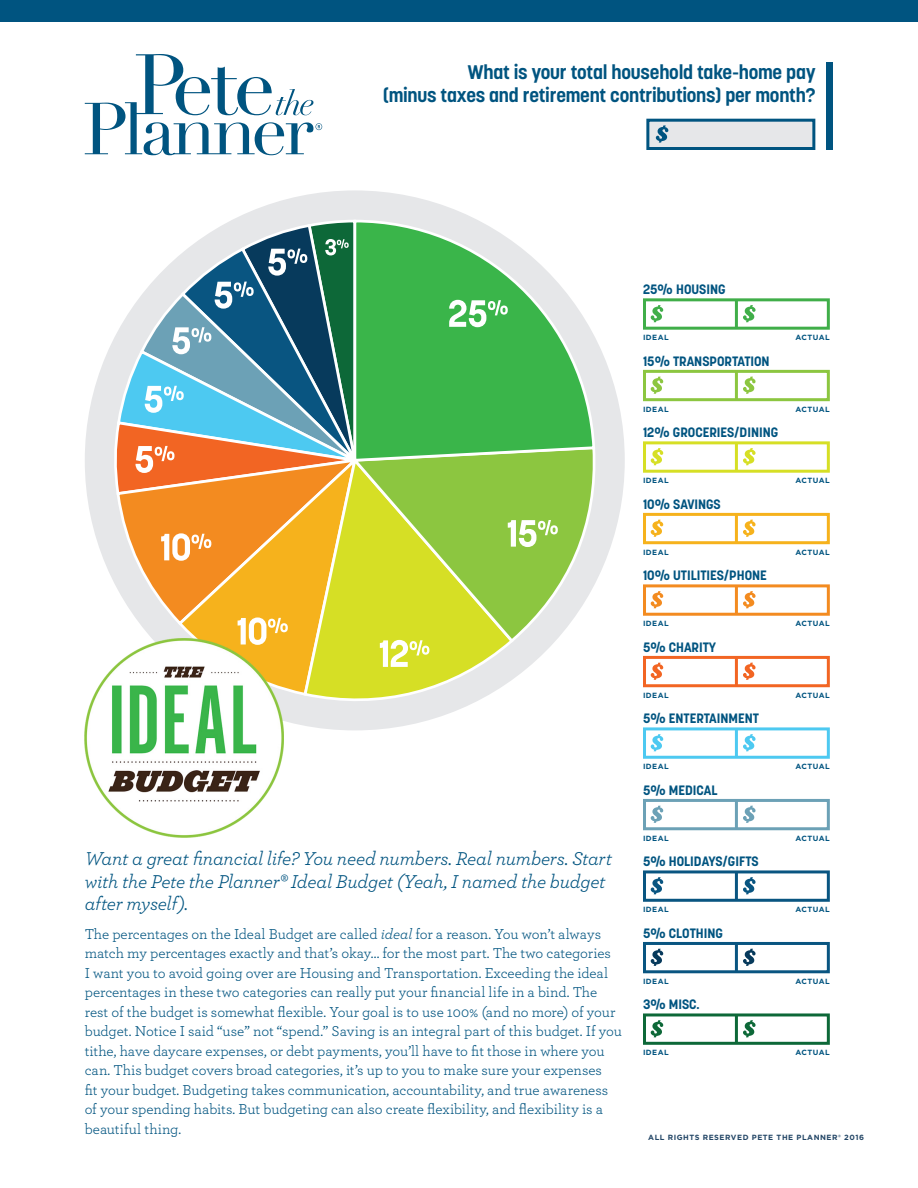
<style>
.page{position:relative;width:918px;height:1188px;background:#fff}
.page>*{position:absolute;margin:0;border:0;box-sizing:border-box;transform-origin:0 0}
.t1{font:italic 19.5px/22.5px "Archer";letter-spacing:-.015em;color:#005480}
.t2{font:700 19.5px/22.5px "Korolev";letter-spacing:-.01em;color:#005480;text-align:right}
.t3{font:15px/19.5px "Archer";letter-spacing:-.005em;color:#005480}
.t4{font:700 13.5px "Korolev";color:#005480}
.t5{font:700 7.5px "Gotham";letter-spacing:.06em;color:#005480}
.t6{font:700 7.5px "Gotham";letter-spacing:.07em;color:#234666}
.s1{font-style:italic}
</style>
<div class="page">
<div style="left:0;top:0;width:918px;height:22px;background:#005480"></div>
<div style="left:643px;top:298px;width:187px;height:32px;border:3px solid #40ae49"></div>
<hr style="left:735px;top:299px;width:3px;height:30px;background:#40ae49">
<svg style="left:651px;top:305px;width:12px;height:17px"></svg>
<svg style="left:743px;top:305px;width:13px;height:17px"></svg>
<div style="left:643px;top:656px;width:187px;height:31px;border:3px solid #f26523"></div>
<hr style="left:735px;top:657px;width:3px;height:29px;background:#f26523">
<svg style="left:651px;top:663px;width:12px;height:17px"></svg>
<svg style="left:743px;top:663px;width:13px;height:17px"></svg>
<div style="left:643px;top:441px;width:187px;height:32px;border:3px solid #d6df25"></div>
<hr style="left:735px;top:442px;width:3px;height:30px;background:#d6df25">
<svg style="left:651px;top:448px;width:12px;height:17px"></svg>
<svg style="left:743px;top:448px;width:13px;height:17px"></svg>
<div style="left:643px;top:799px;width:187px;height:31px;border:3px solid #6ca1b6"></div>
<hr style="left:735px;top:800px;width:3px;height:29px;background:#6ca1b6">
<svg style="left:651px;top:806px;width:12px;height:17px"></svg>
<svg style="left:743px;top:806px;width:13px;height:17px"></svg>
<div style="left:643px;top:370px;width:187px;height:31px;border:3px solid #8cc640"></div>
<hr style="left:735px;top:371px;width:3px;height:29px;background:#8cc640">
<svg style="left:651px;top:377px;width:12px;height:17px"></svg>
<svg style="left:743px;top:377px;width:13px;height:17px"></svg>
<div style="left:643px;top:727px;width:187px;height:32px;border:3px solid #4dc9f1"></div>
<hr style="left:735px;top:728px;width:3px;height:30px;background:#4dc9f1">
<svg style="left:651px;top:734px;width:12px;height:17px"></svg>
<svg style="left:743px;top:734px;width:13px;height:17px"></svg>
<div style="left:643px;top:513px;width:187px;height:31px;border:3px solid #f6b21c"></div>
<hr style="left:735px;top:514px;width:3px;height:29px;background:#f6b21c">
<svg style="left:651px;top:520px;width:12px;height:17px"></svg>
<svg style="left:743px;top:520px;width:13px;height:17px"></svg>
<div style="left:643px;top:870px;width:187px;height:32px;border:3px solid #095581"></div>
<hr style="left:735px;top:871px;width:3px;height:30px;background:#095581">
<svg style="left:651px;top:877px;width:12px;height:17px"></svg>
<svg style="left:743px;top:877px;width:13px;height:17px"></svg>
<div style="left:643px;top:942px;width:187px;height:31px;border:3px solid #095581"></div>
<hr style="left:735px;top:943px;width:3px;height:29px;background:#095581">
<svg style="left:651px;top:949px;width:12px;height:17px"></svg>
<svg style="left:743px;top:949px;width:13px;height:17px"></svg>
<div style="left:643px;top:584px;width:187px;height:32px;border:3px solid #f38b20"></div>
<hr style="left:735px;top:585px;width:3px;height:30px;background:#f38b20">
<svg style="left:651px;top:591px;width:12px;height:17px"></svg>
<svg style="left:743px;top:591px;width:13px;height:17px"></svg>
<div style="left:643px;top:1013px;width:187px;height:32px;border:3px solid #0d6838"></div>
<hr style="left:735px;top:1014px;width:3px;height:30px;background:#0d6838">
<svg style="left:651px;top:1020px;width:12px;height:17px"></svg>
<svg style="left:743px;top:1020px;width:13px;height:17px"></svg>
<div style="left:826px;top:62px;width:7px;height:88px;background:#005480"></div>
<div style="left:646px;top:119px;width:169px;height:31px;background:#e6e7e9;border:3px solid #005480"></div>
<svg style="left:656px;top:125px;width:12px;height:18px"></svg>
<div style="left:85px;top:190px;width:540px;height:540px;background:#e6e7e9;border-radius:50%"></div>
<svg style="left:302px;top:645px;width:211px;height:65px"></svg>
<svg style="left:358px;top:463px;width:237px;height:182px;background:#b2d450"></svg>
<svg style="left:358px;top:218px;width:239px;height:245px"></svg>
<svg style="left:449px;top:300px;width:59px;height:27px;background:#8ed497"></svg>
<svg style="left:508px;top:520px;width:50px;height:27px"></svg>
<svg style="left:380px;top:640px;width:49px;height:27px"></svg>
<svg style="left:114px;top:218px;width:244px;height:476px"></svg>
<svg style="left:85px;top:54px;width:237px;height:101px"></svg>
<img style="left:85px;top:639px;width:199px;height:199px">
<p class="t2" style="left:383px;top:61px;width:434px">What is your total household take-home pay<br>(minus taxes and retirement contributions) per month?</p>
<p class="t4" style="left:643px;top:281px;width:84px">25% HOUSING</p>
<p class="t5" style="left:643px;top:332px;width:27px">IDEAL</p>
<p class="t5" style="left:796px;top:332px;width:36px">ACTUAL</p>
<p class="t4" style="left:643px;top:352px;width:128px">15% TRANSPORTATION</p>
<p class="t5" style="left:643px;top:404px;width:27px">IDEAL</p>
<p class="t5" style="left:796px;top:404px;width:36px">ACTUAL</p>
<p class="t4" style="left:643px;top:424px;width:137px">12% GROCERIES/DINING</p>
<p class="t5" style="left:643px;top:475px;width:27px">IDEAL</p>
<p class="t5" style="left:796px;top:475px;width:36px">ACTUAL</p>
<p class="t4" style="left:643px;top:495px;width:79px">10% SAVINGS</p>
<p class="t5" style="left:643px;top:547px;width:27px">IDEAL</p>
<p class="t5" style="left:796px;top:547px;width:36px">ACTUAL</p>
<p class="t4" style="left:643px;top:567px;width:125px">10% UTILITIES/PHONE</p>
<p class="t5" style="left:643px;top:618px;width:27px">IDEAL</p>
<p class="t5" style="left:796px;top:618px;width:36px">ACTUAL</p>
<p class="t4" style="left:643px;top:638px;width:75px">5% CHARITY</p>
<p class="t5" style="left:643px;top:690px;width:27px">IDEAL</p>
<p class="t5" style="left:796px;top:690px;width:36px">ACTUAL</p>
<p class="t4" style="left:643px;top:710px;width:117px">5% ENTERTAINMENT</p>
<p class="t5" style="left:643px;top:762px;width:27px">IDEAL</p>
<p class="t5" style="left:796px;top:762px;width:36px">ACTUAL</p>
<p class="t4" style="left:643px;top:782px;width:76px">5% MEDICAL</p>
<p class="t1" style="left:85px;top:846px;width:529px">Want a great financial life? You need numbers. Real numbers. Start with the Pete the Planner® Ideal Budget (Yeah, I named the budget after myself).</p>
<p class="t3" style="left:85px;top:924px;width:539px">The percentages on the Ideal Budget are called <span class="s1">ideal</span> for a reason. You won’t always match my percentages exactly and that’s okay... for the most part. The two categories<br>I want you to avoid going over are Housing and Transportation. Exceeding the ideal percentages in these two categories can really put your financial life in a bind. The rest of the budget is somewhat flexible. Your goal is to use 100% (and no more) of your budget. Notice I said “use” not “spend.” Saving is an integral part of this budget. If you tithe, have daycare expenses, or debt payments, you’ll have to fit those in where you can. This budget covers broad categories, it’s up to you to make sure your expenses<br>fit your budget. Budgeting takes communication, accountability, and true awareness of your spending habits. But budgeting can also create flexibility, and flexibility is a beautiful thing.</p>
<p class="t5" style="left:643px;top:833px;width:27px">IDEAL</p>
<p class="t5" style="left:796px;top:833px;width:36px">ACTUAL</p>
<p class="t4" style="left:643px;top:853px;width:117px">5% HOLIDAYS/GIFTS</p>
<p class="t5" style="left:643px;top:905px;width:27px">IDEAL</p>
<p class="t5" style="left:796px;top:905px;width:36px">ACTUAL</p>
<p class="t4" style="left:643px;top:925px;width:81px">5% CLOTHING</p>
<p class="t5" style="left:643px;top:976px;width:27px">IDEAL</p>
<p class="t5" style="left:796px;top:976px;width:36px">ACTUAL</p>
<p class="t4" style="left:643px;top:996px;width:58px">3% MISC.</p>
<p class="t5" style="left:643px;top:1048px;width:27px">IDEAL</p>
<p class="t5" style="left:796px;top:1048px;width:36px">ACTUAL</p>
<p class="t6" style="left:648px;top:1132px;width:217px">ALL RIGHTS RESERVED PETE THE PLANNER® 2016</p>
</div>
